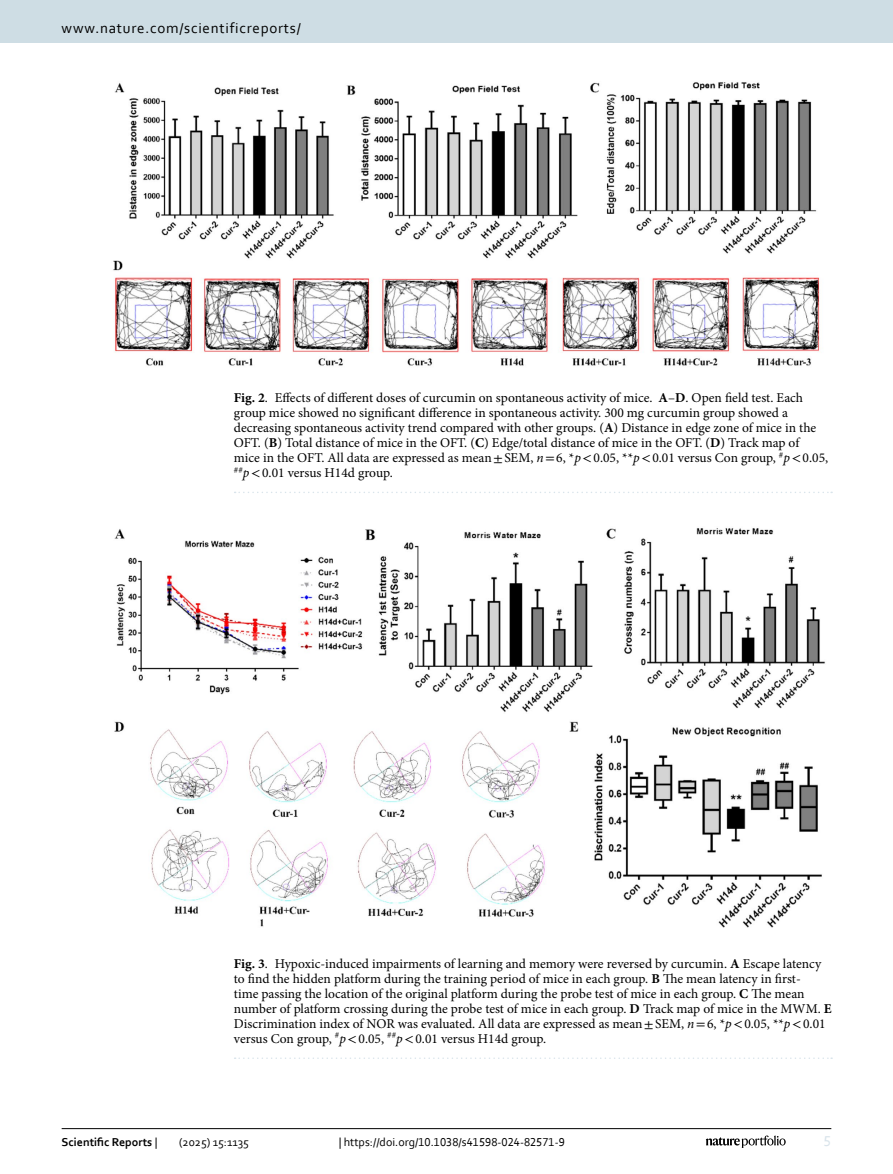
<style>
.page{position:relative;width:893px;height:1174px;background:#fff}
.page>*{position:absolute;margin:0;border:0;box-sizing:border-box;transform-origin:0 0}
.t1{font:15px "Corbel";letter-spacing:.05em;color:#000}
.t2{font:15px "Corbel";color:#d9e4eb}
.Figure_Caption{font:13.5px/15px "Minion Pro";color:#000}
.t3{font:12px "Corbel";color:#000}
.t4{font:700 12px "Corbel";color:#000}
.s1{font-weight:700}
.s2{font-family:"STIX"}
.s3{font-style:italic}
.s4{font-weight:400}
</style>
<div class="page">
<img style="left:114px;top:528px;width:711px;height:400px">
<svg style="left:235px;top:1057px;width:597px;height:2px"></svg>
<img style="left:113px;top:82px;width:707px;height:284px">
<svg style="left:235px;top:491px;width:597px;height:2px"></svg>
<hr style="left:62px;top:1128px;width:769px;height:1px;background:#000">
<svg style="left:706px;top:1135px;width:80px;height:12px"></svg>
<div style="left:0;top:0;width:893px;height:43px;background:#cedde4"></div>
<p class="t1" style="left:62px;top:18px;width:241px">www.nature.com/scientificreports/</p>
<p class="Figure_Caption" style="left:234px;top:390px;width:596px"><span class="s1">Fig. 2</span>. Effects of different doses of curcumin on spontaneous activity of mice. <span class="s1">A</span>–<span class="s1">D</span>. Open field test. Each group mice showed no significant difference in spontaneous activity. 300 mg curcumin group showed a decreasing spontaneous activity trend compared with other groups. (<span class="s1">A</span>) Distance in edge zone of mice in the OFT. (<span class="s1">B</span>) Total distance of mice in the OFT. (<span class="s1">C</span>) Edge/total distance of mice in the OFT. (<span class="s1">D</span>) Track map of mice in the OFT. All data are expressed as mean<span class="s2">±</span>SEM, <span class="s3">n</span><span class="s2">=</span>6, *<span class="s3">p</span><span class="s2">&lt;</span>0.05, **<span class="s3">p</span><span class="s2">&lt;</span>0.01 versus Con group, <sup>#</sup><span class="s3">p</span><span class="s2">&lt;</span>0.05, <sup>##</sup><span class="s3">p</span><span class="s2">&lt;</span>0.01 versus H14d group.</p>
<p class="Figure_Caption" style="left:234px;top:956px;width:599px"><span class="s1">Fig. 3</span>. Hypoxic-induced impairments of learning and memory were reversed by curcumin. <span class="s1">A</span> Escape latency to find the hidden platform during the training period of mice in each group. <span class="s1">B</span> The mean latency in first-<br>time passing the location of the original platform during the probe test of mice in each group. <span class="s1">C</span> The mean number of platform crossing during the probe test of mice in each group. <span class="s1">D</span> Track map of mice in the MWM. <span class="s1">E </span>Discrimination index of NOR was evaluated. All data are expressed as mean<span class="s2">±</span>SEM, <span class="s3">n</span><span class="s2">=</span>6, *<span class="s3">p</span><span class="s2">&lt;</span>0.05, **<span class="s3">p</span><span class="s2">&lt;</span>0.01 versus Con group, <sup>#</sup><span class="s3">p</span><span class="s2">&lt;</span>0.05, <sup>##</sup><span class="s3">p</span><span class="s2">&lt;</span>0.01 versus H14d group.</p>
<p class="t4" style="left:62px;top:1134px;width:97px">Scientific Reports <span class="s4">|</span></p>
<p class="t3" style="left:179px;top:1134px;width:72px">(2025) 15:1135</p>
<p class="t3" style="left:339px;top:1134px;width:228px">| https://doi.org/10.1038/s41598-024-82571-9</p>
<p class="t2" style="left:824px;top:1132px;width:9px">5</p>
</div>
